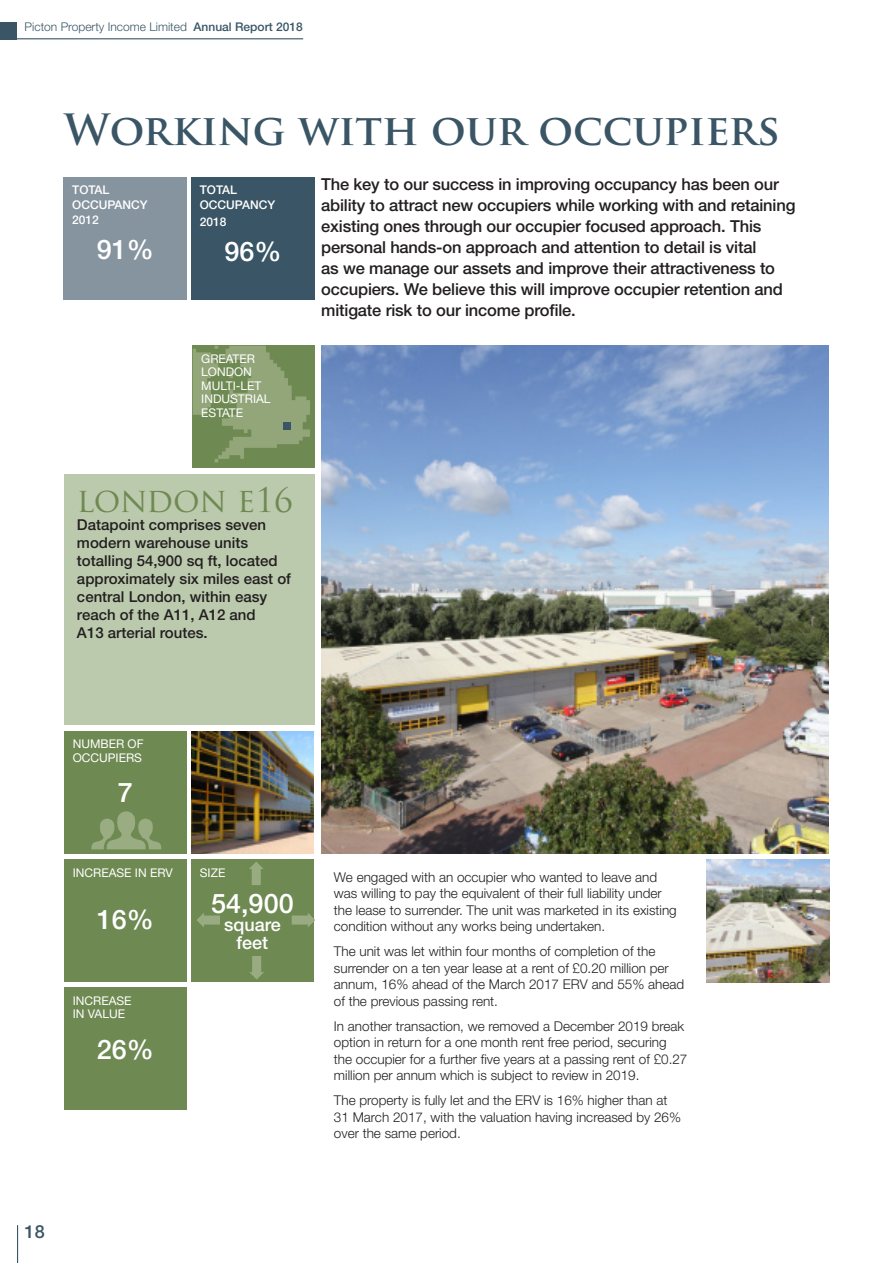
<style>
.page{position:relative;width:893px;height:1263px;background:#fff}
.page>*{position:absolute;margin:0;border:0;box-sizing:border-box;transform-origin:0 0}
.t1{font:700 42px "Trajan Pro";color:#3a5565}
.t2{font:33px "Trajan Pro";letter-spacing:-.02em;color:#6e8952}
.t3{font:500 27px "Helvetica Neue LT Std";color:#fff}
.t4{font:500 18px/18px "Helvetica Neue LT Std";color:#fff;text-align:center}
.t5{font:500 18px "Helvetica Neue LT Std";color:#3a5565}
.t6{font:500 16.5px/21px "Helvetica Neue LT Std";letter-spacing:-.01em;color:#231f20}
.t7{font:500 15px/18px "Helvetica Neue LT Std";color:#231f20}
.t8{font:300 13.5px/16.5px "Helvetica Neue LT Std";color:#231f20}
.t9{font:12px/13.5px "Helvetica Neue LT Std";color:#fff}
.t10{font:300 12px "Helvetica Neue LT Std";color:#3a5565}
.t11{font:500 12px/15px "Helvetica Neue LT Std";color:#fff}
.s1{font-weight:500}
</style>
<div class="page">
<img style="left:707px;top:859px;width:123px;height:124px">
<img style="left:321px;top:346px;width:508px;height:507px">
<img style="left:191px;top:731px;width:122px;height:122px">
<div style="left:64px;top:474px;width:251px;height:251px;background:#bbc9ad"></div>
<div style="left:191px;top:177px;width:124px;height:122px;background:#3a5565"></div>
<div style="left:64px;top:177px;width:123px;height:122px;background:#86949f"></div>
<div style="left:191px;top:859px;width:122px;height:122px;background:#6e8952"></div>
<svg style="left:249px;top:862px;width:15px;height:23px"></svg>
<svg style="left:292px;top:912px;width:23px;height:15px"></svg>
<svg style="left:197px;top:913px;width:23px;height:14px"></svg>
<svg style="left:249px;top:956px;width:15px;height:23px"></svg>
<div style="left:193px;top:346px;width:122px;height:122px;background:#6e8952"></div>
<div style="left:64px;top:731px;width:122px;height:122px;background:#6e8952"></div>
<svg style="left:91px;top:811px;width:71px;height:38px"></svg>
<svg style="left:193px;top:346px;width:117px;height:116px"></svg>
<div style="left:64px;top:859px;width:122px;height:122px;background:#6e8952"></div>
<div style="left:64px;top:988px;width:122px;height:122px;background:#6e8952"></div>
<div style="left:284px;top:422px;width:7px;height:7px;background:#3a5565"></div>
<hr style="left:0;top:38px;width:303px;height:1px;background:#3a5565">
<div style="left:0;top:22px;width:17px;height:17px;background:#3a5565"></div>
<hr style="left:17px;top:1225px;width:1px;height:38px;background:#3a5565">
<p class="t10" style="left:25px;top:19px;width:280px">Picton Property Income Limited <span class="s1">Annual Report 2018</span></p>
<h1 class="t1" style="left:64px;top:104px;width:717px">Working with our occupiers</h1>
<p class="t6" style="left:321px;top:173px;width:476px">The key to our success in improving occupancy has been our ability to attract new occupiers while working with and retaining existing ones through our occupier focused approach. This personal hands-on approach and attention to detail is vital<br>as we manage our assets and improve their attractiveness to occupiers. We believe this will improve occupier retention and mitigate risk to our income profile.</p>
<p class="t11" style="left:72px;top:182px;width:77px">TOTAL<br>OCCUPANCY<br>2012</p>
<h3 class="t3" style="left:97px;top:233px;width:59px">91%</h3>
<p class="t11" style="left:200px;top:182px;width:77px">TOTAL<br>OCCUPANCY</p>
<p class="t11" style="left:200px;top:215px;width:28px">2018</p>
<h3 class="t3" style="left:224px;top:235px;width:59px">96%</h3>
<p class="t9" style="left:201px;top:352px;width:71px">GREATER<br>LONDON<br>MULTI-LET<br>INDUSTRIAL<br>ESTATE</p>
<h2 class="t2" style="left:77px;top:479px;width:218px">LONDON E16</h2>
<p class="t7" style="left:77px;top:515px;width:215px">Datapoint comprises seven modern warehouse units totalling 54,900 sq ft, located approximately six miles east of central London, within easy reach of the A11, A12 and<br>A13 arterial routes.</p>
<p class="t9" style="left:73px;top:737px;width:72px">NUMBER OF<br>OCCUPIERS</p>
<h3 class="t3" style="left:118px;top:776px;width:17px">7</h3>
<p class="t9" style="left:73px;top:865px;width:101px">INCREASE IN ERV</p>
<h3 class="t3" style="left:97px;top:903px;width:59px">16%</h3>
<p class="t9" style="left:73px;top:994px;width:60px">INCREASE<br>IN VALUE</p>
<h3 class="t3" style="left:97px;top:1033px;width:59px">26%</h3>
<p class="t9" style="left:200px;top:865px;width:27px">SIZE</p>
<h3 class="t3" style="left:211px;top:887px;width:84px">54,900</h3>
<h3 class="t4" style="left:224px;top:915px;width:58px">square feet</h3>
<h3 class="t5" style="left:25px;top:1221px;width:22px">18</h3>
<p class="t8" style="left:334px;top:868px;width:344px">We engaged with an occupier who wanted to leave and was willing to pay the equivalent of their full liability under the lease to surrender. The unit was marketed in its existing condition without any works being undertaken.</p>
<p class="t8" style="left:334px;top:943px;width:352px">The unit was let within four months of completion of the surrender on a ten year lease at a rent of £0.20 million per annum, 16% ahead of the March 2017 ERV and 55% ahead of the previous passing rent.</p>
<p class="t8" style="left:334px;top:1017px;width:355px">In another transaction, we removed a December 2019 break option in return for a one month rent free period, securing the occupier for a further five years at a passing rent of £0.27 million per annum which is subject to review in 2019.</p>
<p class="t8" style="left:334px;top:1092px;width:349px">The property is fully let and the ERV is 16% higher than at<br>31 March 2017, with the valuation having increased by 26% over the same period.</p>
</div>
